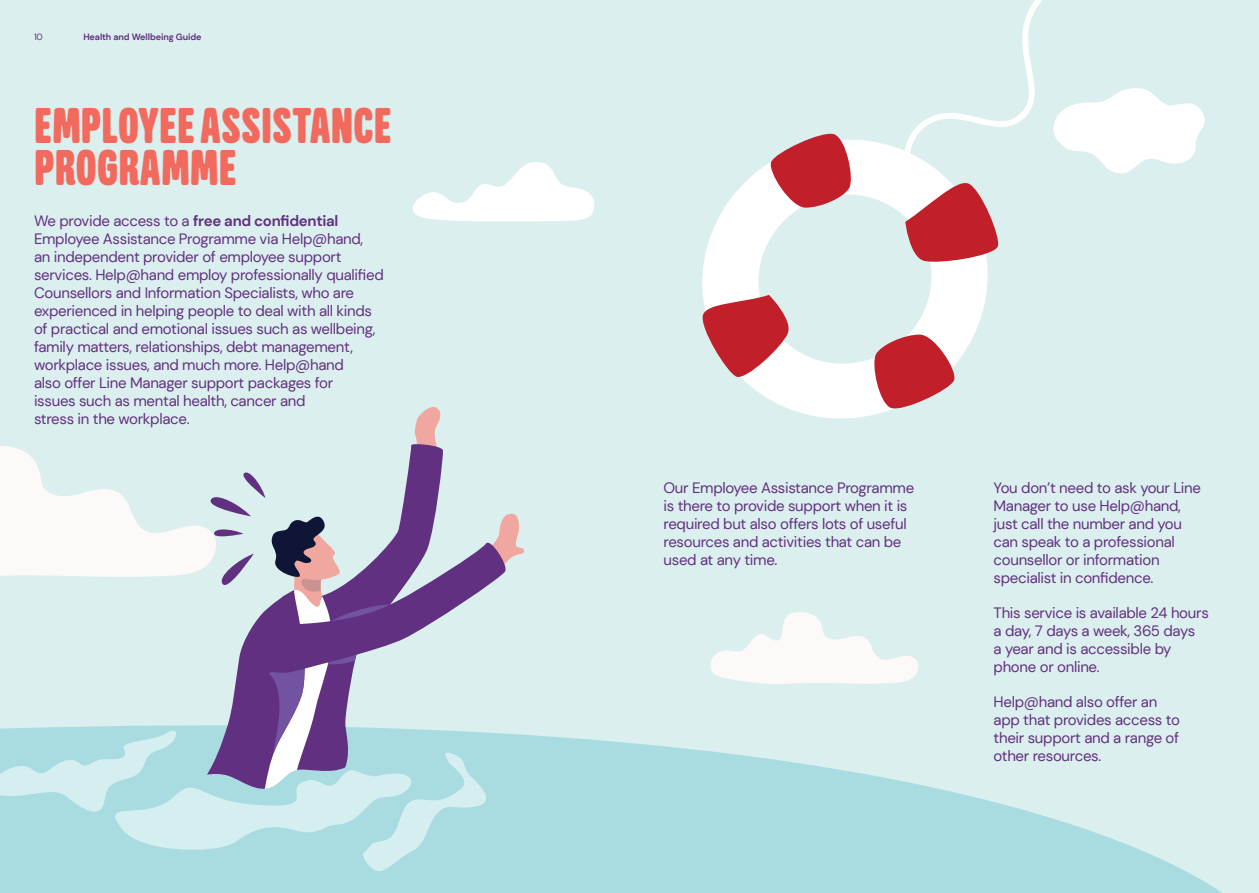
<style>
.page{position:relative;width:1259px;height:893px;background:#daefee}
.page>*{position:absolute;margin:0;border:0;box-sizing:border-box;transform-origin:0 0}
.t1{font:900 49.5px/42px "Goudar HL";letter-spacing:.01em;color:#f26a5e}
.t2{font:15px/18px "DM Sans";letter-spacing:-.02em;color:#623080}
.t3{font:700 9px "DM Sans";letter-spacing:-.01em;color:#623080}
.t4{font:9px "DM Sans";color:#623080}
.s1{font-weight:700}
</style>
<div class="page">
<svg style="left:525px;top:735px;width:697px;height:158px;fill:#a9dce1"></svg>
<svg style="left:412px;top:162px;width:182px;height:60px"></svg>
<svg style="left:710px;top:612px;width:208px;height:72px"></svg>
<svg style="left:0;top:407px;width:525px;height:486px"></svg>
<svg style="left:702px;top:140px;width:286px;height:279px"></svg>
<svg style="left:702px;top:295px;width:91px;height:85px"></svg>
<svg style="left:905px;top:202px;width:94px;height:63px;background:#ca525a"></svg>
<svg style="left:767px;top:133px;width:87px;height:75px"></svg>
<svg style="left:870px;top:334px;width:87px;height:78px"></svg>
<svg style="left:901px;top:0;width:304px;height:202px"></svg>
<p class="t4" style="left:34px;top:32px;width:10px">10</p>
<p class="t3" style="left:83px;top:32px;width:120px">Health and Wellbeing Guide</p>
<p class="t1" style="left:35px;top:104px;width:358px">EMPLOYEE ASSISTANCE<br>PROGRAMME</p>
<p class="t2" style="left:34px;top:212px;width:351px">We provide access to a <span class="s1">free and confidential </span>Employee Assistance Programme via Help@hand,<br>an independent provider of employee support services. Help@hand employ professionally qualified Counsellors and Information Specialists, who are experienced in helping people to deal with all kinds of practical and emotional issues such as wellbeing, family matters, relationships, debt management, workplace issues, and much more. Help@hand<br>also offer Line Manager support packages for<br>issues such as mental health, cancer and<br>stress in the workplace.</p>
<p class="t2" style="left:663px;top:479px;width:252px">Our Employee Assistance Programme is there to provide support when it is required but also offers lots of useful resources and activities that can be used at any time.</p>
<p class="t2" style="left:993px;top:479px;width:209px">You don’t need to ask your Line<br>Manager to use Help@hand, just call the number and you can speak to a professional counsellor or information specialist in confidence.</p>
<p class="t2" style="left:993px;top:604px;width:217px">This service is available 24 hours a day, 7 days a week, 365 days<br>a year and is accessible by phone or online.</p>
<p class="t2" style="left:993px;top:693px;width:188px">Help@hand also offer an app that provides access to their support and a range of other resources.</p>
</div>
